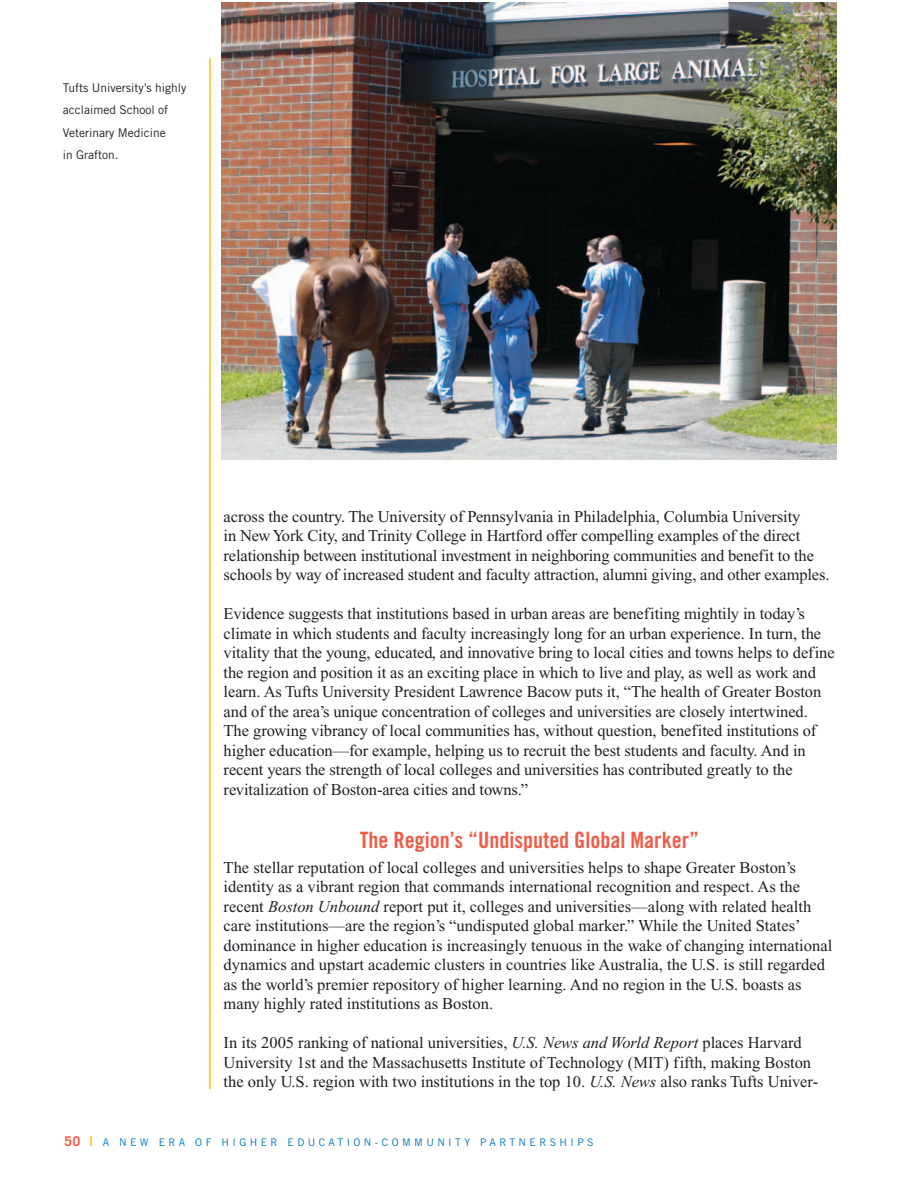
<style>
.page{position:relative;width:918px;height:1188px;background:#fff}
.page>*{position:absolute;margin:0;border:0;box-sizing:border-box;transform-origin:0 0}
.t1{font:22.5px "Trade Gothic Bold Cond Twenty";color:#f15b47}
.t2{font:16.5px/19.5px "Times New Roman";letter-spacing:-.005em;color:#231f20}
.t3{font:12px/22.5px "Trade Gothic";color:#231f20}
.t4{font:10.5px "Trade Gothic";letter-spacing:.325em;color:#0076c0}
.s1{font-style:italic}
.s2{font-weight:700;font-size:13.5px;color:#f15b47}
.s3{font-weight:700;font-size:13.5px;color:#febe10}
</style>
<div class="page">
<hr style="left:209px;top:59px;width:2px;height:1030px;background:#febe10">
<img style="left:221px;top:3px;width:616px;height:456px">
<p class="t3" style="left:63px;top:77px;width:125px">Tufts University’s highly acclaimed School of<br>Veterinary Medicine<br>in Grafton.</p>
<p class="t2" style="left:224px;top:508px;width:607px">across the country. The University of Pennsylvania in Philadelphia, Columbia University<br>in New York City, and Trinity College in Hartford offer compelling examples of the direct relationship between institutional investment in neighboring communities and benefit to the schools by way of increased student and faculty attraction, alumni giving, and other examples.</p>
<p class="t2" style="left:224px;top:606px;width:613px">Evidence suggests that institutions based in urban areas are benefiting mightily in today’s climate in which students and faculty increasingly long for an urban experience. In turn, the vitality that the young, educated, and innovative bring to local cities and towns helps to define the region and position it as an exciting place in which to live and play, as well as work and learn. As Tufts University President Lawrence Bacow puts it, “The health of Greater Boston and of the area’s unique concentration of colleges and universities are closely intertwined.<br>The growing vibrancy of local communities has, without question, benefited institutions of higher education—for example, helping us to recruit the best students and faculty. And in recent years the strength of local colleges and universities has contributed greatly to the revitalization of Boston-area cities and towns.”</p>
<h1 class="t1" style="left:360px;top:831px;width:341px">The Region’s “Undisputed Global Marker”</h1>
<p class="t2" style="left:224px;top:859px;width:610px">The stellar reputation of local colleges and universities helps to shape Greater Boston’s identity as a vibrant region that commands international recognition and respect. As the recent <span class="s1">Boston Unbound</span> report put it, colleges and universities—along with related health care institutions—are the region’s “undisputed global marker.” While the United States’ dominance in higher education is increasingly tenuous in the wake of changing international dynamics and upstart academic clusters in countries like Australia, the U.S. is still regarded as the world’s premier repository of higher learning. And no region in the U.S. boasts as many highly rated institutions as Boston.</p>
<p class="t2" style="left:224px;top:1035px;width:596px">In its 2005 ranking of national universities, <span class="s1">U.S. News and World Report</span> places Harvard<br>University 1st and the Massachusetts Institute of Technology (MIT) fifth, making Boston the only U.S. region with two institutions in the top 10. <span class="s1">U.S. News</span> also ranks Tufts Univer-</p>
<p class="t4" style="left:64px;top:1138px;width:531px"><span class="s2">50</span> <span class="s3">|</span> A NEW ERA OF HIGHER EDUCATION-COMMUNITY PARTNERSHIPS</p>
</div>
